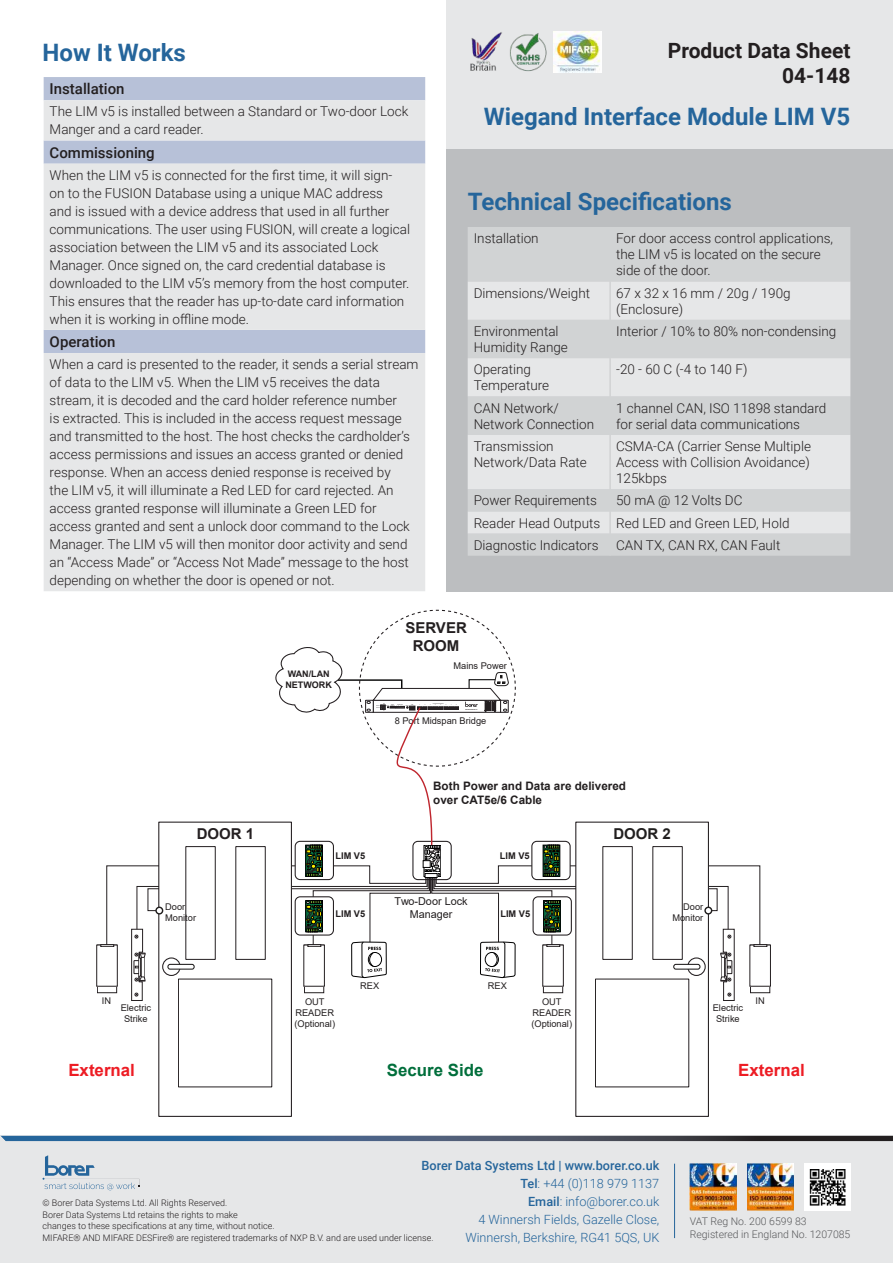
<style>
.page{position:relative;width:893px;height:1263px;background:#fff}
.page>*{position:absolute;margin:0;border:0;box-sizing:border-box;transform-origin:0 0}
.t1{font:700 24px "Roboto";color:#25659b}
.t2{font:700 21px/25.2px "Roboto";color:#231f20;text-align:right}
.t3{font:700 16.95px "Arial";color:#ed1c24}
.t4{font:700 16.95px "Arial";color:#006e3b}
.t5{font:500 15px "Roboto";color:#231f20}
.t6{font:700 15px/18px "Arial";color:#231f20;text-align:center}
.t7{font:700 15px "Arial";color:#241f21}
.t8{font:700 15px "Arial";color:#211f1f}
.t9{font:300 13.5px/18px "Roboto";color:#231f20}
.t10{font:300 12.75px/18px "Roboto";color:#25659b;text-align:right}
.t11{font:700 11.7px/14px "Arial";color:#231f20}
.t12{font:10.8px/13px "Arial";color:#231f20;text-align:center}
.t13{font:300 10.5px/12.6px "Roboto";color:#58595b}
.t14{font:9.3px/11.1px "Arial";color:#231f20;text-align:center}
.t15{font:700 9.3px "Arial";color:#231f20}
.t16{font:300 9px/11.7px "Roboto";color:#231f20}
.t17{font:700 9px/10.8px "Arial";color:#231f20}
.s1{font-weight:500}
</style>
<div class="page">
<div style="left:446px;top:149px;width:447px;height:442px;background:#bcbec0"></div>
<div style="left:446px;top:0;width:447px;height:149px;background:#e6e7e8"></div>
<img style="left:470px;top:32px;width:32px;height:39px">
<img style="left:510px;top:33px;width:37px;height:39px">
<img style="left:553px;top:31px;width:49px;height:41px">
<div style="left:0;top:1135px;width:893px;height:128px;background:#e6e7e8"></div>
<img style="left:0;top:1135px;width:893px;height:6px">
<img style="left:747px;top:1164px;width:47px;height:46px">
<img style="left:690px;top:1164px;width:47px;height:46px">
<hr style="left:674px;top:1164px;width:1px;height:74px;background:#25659b">
<img style="left:804px;top:1164px;width:46px;height:46px">
<svg style="left:43px;top:1155px;width:97px;height:35px"></svg>
<div style="left:44px;top:77px;width:381px;height:23px;background:#b7c1d8"></div>
<svg style="left:44px;top:100px;width:381px;height:491px;background:#e1e3e6"></svg>
<div style="left:468px;top:227px;width:382px;height:329px;background:#d1d3d4"></div>
<svg style="left:468px;top:281px;width:382px;height:253px;background:#dddedf"></svg>
<hr style="left:609px;top:227px;width:2px;height:54px;background:#d1d3d4">
<hr style="left:609px;top:281px;width:2px;height:39px;background:#d1d3d4">
<hr style="left:609px;top:320px;width:2px;height:38px;background:#d1d3d4">
<hr style="left:609px;top:358px;width:2px;height:38px;background:#d1d3d4">
<hr style="left:609px;top:396px;width:2px;height:39px;background:#d1d3d4">
<hr style="left:609px;top:435px;width:2px;height:54px;background:#d1d3d4">
<hr style="left:609px;top:489px;width:2px;height:22px;background:#d1d3d4">
<hr style="left:609px;top:511px;width:2px;height:23px;background:#d1d3d4">
<hr style="left:609px;top:534px;width:2px;height:22px;background:#d1d3d4">
<div style="left:595px;top:979px;width:94px;height:108px;border:1px solid #241f21"></div>
<div style="left:178px;top:979px;width:94px;height:108px;border:1px solid #241f21"></div>
<div style="left:750px;top:945px;width:20px;height:48px;border:1px solid #241f21"></div>
<div style="left:750px;top:945px;width:20px;height:41px;background:#fff"></div>
<div style="left:749px;top:945px;width:22px;height:41px;border:1px solid #241f21"></div>
<div style="left:97px;top:945px;width:20px;height:48px;border:1px solid #241f21"></div>
<div style="left:97px;top:945px;width:20px;height:41px;background:#fff"></div>
<div style="left:96px;top:945px;width:22px;height:41px;border:1px solid #241f21"></div>
<div style="left:100px;top:944px;width:14px;height:3px;border:1px solid #241f21"></div>
<svg style="left:101px;top:609px;width:666px;height:392px"></svg>
<h1 class="t1" style="left:43px;top:42px;width:145px">How It Works</h1>
<p class="t5" style="left:50px;top:83px;width:76px">Installation</p>
<p class="t9" style="left:50px;top:102px;width:360px">The LIM v5 is installed between a Standard or Two-door Lock<br>Manger and a card reader.</p>
<p class="t5" style="left:50px;top:146px;width:107px">Commissioning</p>
<p class="t9" style="left:50px;top:165px;width:362px">When the LIM v5 is connected for the first time, it will sign&shy;on to the FUSION Database using a unique MAC address<br>and is issued with a device address that used in all further communications. The user using FUSION, will create a logical association between the LIM v5 and its associated Lock Manager. Once signed on, the card credential database is downloaded to the LIM v5’s memory from the host computer.<br>This ensures that the reader has up-to-date card information when it is working in offline mode.</p>
<p class="t5" style="left:50px;top:336px;width:67px">Operation</p>
<p class="t9" style="left:50px;top:356px;width:370px">When a card is presented to the reader, it sends a serial stream of data to the LIM v5. When the LIM v5 receives the data stream, it is decoded and the card holder reference number<br>is extracted. This is included in the access request message and transmitted to the host. The host checks the cardholder’s access permissions and issues an access granted or denied response. When an access denied response is received by<br>the LIM v5, it will illuminate a Red LED for card rejected. An access granted response will illuminate a Green LED for access granted and sent a unlock door command to the Lock Manager. The LIM v5 will then monitor door activity and send an “Access Made” or “Access Not Made” message to the host depending on whether the door is opened or not.</p>
<h2 class="t2" style="left:668px;top:40px;width:184px">Product Data Sheet<br>04-148</h2>
<h1 class="t1" style="left:484px;top:107px;width:368px">Wiegand Interface Module LIM V5</h1>
<h1 class="t1" style="left:468px;top:185px;width:266px">Technical Specifications</h1>
<p class="t9" style="left:474px;top:230px;width:67px">Installation</p>
<p class="t9" style="left:616px;top:231px;width:219px;line-height:16.2px">For door access control applications, the LIM v5 is located on the secure side of the door.</p>
<p class="t9" style="left:474px;top:285px;width:118px">Dimensions/Weight</p>
<p class="t9" style="left:616px;top:284px;width:176px;line-height:16.2px">67 x 32 x 16 mm / 20g / 190g (Enclosure)</p>
<p class="t9" style="left:474px;top:324px;width:96px;line-height:16.2px">Environmental<br>Humidity Range</p>
<p class="t9" style="left:616px;top:323px;width:222px">Interior / 10% to 80% non-condensing</p>
<p class="t9" style="left:474px;top:361px;width:77px;line-height:16.2px">Operating<br>Temperature</p>
<p class="t9" style="left:616px;top:361px;width:133px">-20 - 60 C (-4 to 140 F)</p>
<p class="t9" style="left:474px;top:401px;width:122px;line-height:16.2px">CAN Network/<br>Network Connection</p>
<p class="t9" style="left:616px;top:399px;width:212px;line-height:16.2px">1 channel CAN, ISO 11898 standard for serial data communications</p>
<p class="t9" style="left:474px;top:439px;width:115px;line-height:16.2px">Transmission<br>Network/Data Rate</p>
<p class="t9" style="left:616px;top:439px;width:196px;line-height:16.2px;text-align:justify">CSMA-CA (Carrier Sense Multiple Access with Collision Avoidance)<br>125kbps</p>
<p class="t9" style="left:474px;top:491px;width:125px">Power Requirements</p>
<p class="t9" style="left:474px;top:489px;width:317px;line-height:22.2px;text-indent:142px">50 mA @ 12 Volts DC<br>Reader Head Outputs Red LED and Green LED, Hold<br>Diagnostic Indicators</p>
<p class="t9" style="left:616px;top:537px;width:166px">CAN TX, CAN RX, CAN Fault</p>
<p class="t7" style="left:197px;top:828px;width:59px">DOOR 1</p>
<p class="t17" style="left:285px;top:670px;width:48px">WAN/LAN<br>NETWORK</p>
<p class="t15" style="left:335px;top:852px;width:31px">LIM V5</p>
<p class="t6" style="left:405px;top:621px;width:63px">SERVER<br>ROOM</p>
<p class="t14" style="left:454px;top:661px;width:55px">Mains Power</p>
<p class="t14" style="left:395px;top:716px;width:93px">8 Port Midspan Bridge</p>
<p class="t11" style="left:433px;top:780px;width:194px">Both Power and Data are delivered over CAT5e/6 Cable</p>
<p class="t8" style="left:613px;top:828px;width:59px">DOOR 2</p>
<p class="t15" style="left:500px;top:852px;width:31px">LIM V5</p>
<p class="t14" style="left:165px;top:902px;width:32px;text-align:left">Door<br>Monitor</p>
<p class="t12" style="left:395px;top:895px;width:74px">Two-Door Lock<br>Manager</p>
<p class="t15" style="left:335px;top:910px;width:31px">LIM V5</p>
<p class="t15" style="left:500px;top:910px;width:31px">LIM V5</p>
<p class="t14" style="left:672px;top:902px;width:32px;text-align:right">Door<br>Monitor</p>
<p class="t14" style="left:102px;top:996px;width:11px">IN</p>
<p class="t14" style="left:121px;top:1003px;width:32px">Electric<br>Strike</p>
<p class="t14" style="left:294px;top:997px;width:42px">OUT<br>READER (Optional)</p>
<p class="t14" style="left:360px;top:981px;width:21px">REX</p>
<p class="t14" style="left:488px;top:981px;width:21px">REX</p>
<p class="t14" style="left:531px;top:997px;width:42px">OUT<br>READER (Optional)</p>
<p class="t14" style="left:755px;top:996px;width:11px">IN</p>
<p class="t14" style="left:713px;top:1003px;width:32px">Electric<br>Strike</p>
<p class="t3" style="left:68px;top:1063px;width:68px">External</p>
<p class="t4" style="left:387px;top:1063px;width:98px">Secure Side</p>
<p class="t3" style="left:738px;top:1063px;width:68px">External</p>
<p class="t10" style="left:421px;top:1157px;width:239px"><span class="s1">Borer Data Systems Ltd | www.borer.co.uk<br>Tel</span>: +44 (0)118 979 1137<br><span class="s1">Email</span>: info@borer.co.uk<br>4 Winnersh Fields, Gazelle Close,<br>Winnersh, Berkshire, RG41 5QS, UK</p>
<p class="t16" style="left:43px;top:1197px;width:393px">© Borer Data Systems Ltd. All Rights Reserved.<br>Borer Data Systems Ltd retains the rights to make<br>changes to these specifications at any time, without notice.<br>MIFARE® AND MIFARE DESFire® are registered trademarks of NXP B.V. and are used under license.</p>
<p class="t13" style="left:690px;top:1215px;width:162px">VAT Reg No. 200 6599 83<br>Registered in England No. 1207085</p>
</div>
